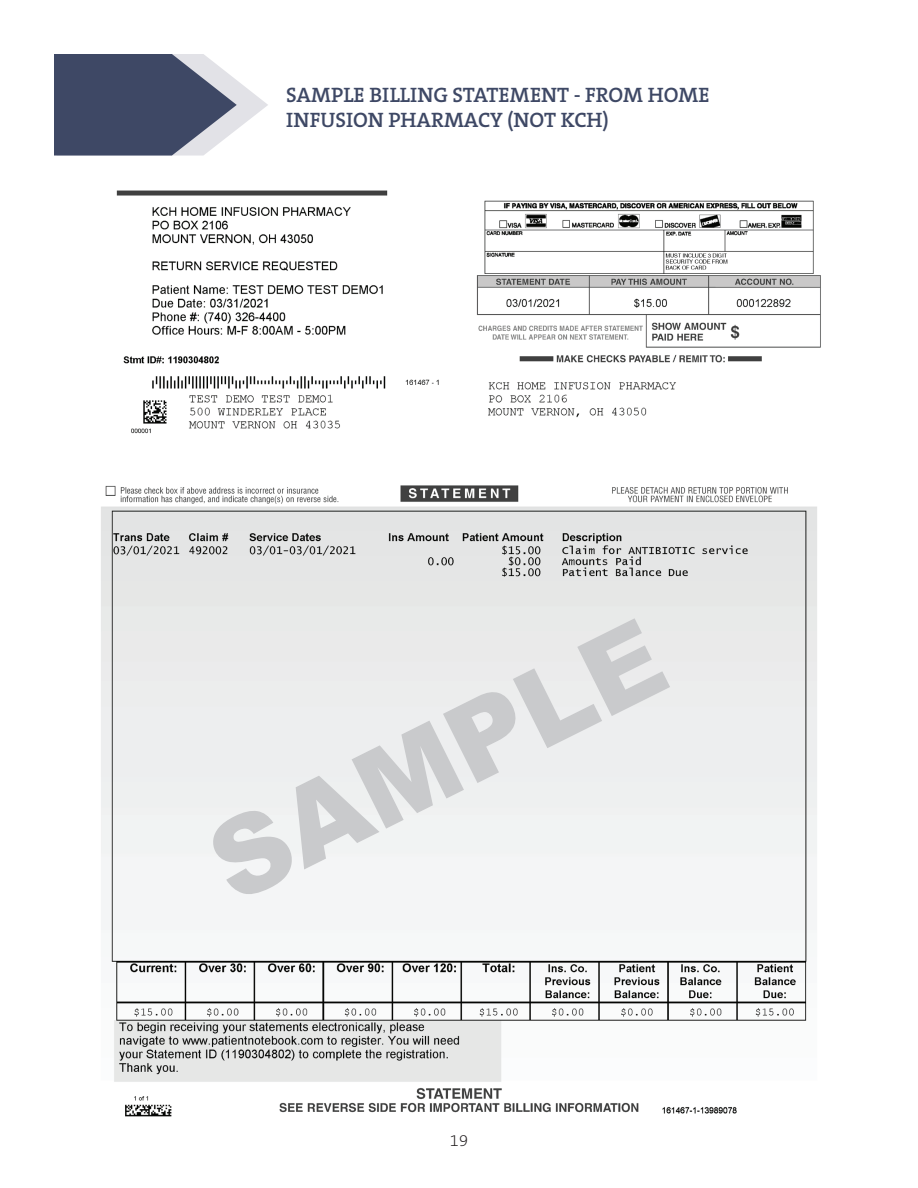
<style>
.page{position:relative;width:918px;height:1188px;background:#fff}
.page>*{position:absolute;margin:0;border:0;box-sizing:border-box;transform-origin:0 0}
.t1{font:900 108px "Arial";color:#c9cacc}
.t2{font:600 21px/25.2px "The Serif B W6";color:#3e4865}
.t3{font:200 16.5px "The Serif B W2";color:#231f20}
</style>
<div class="page">
<svg style="left:54px;top:54px;width:214px;height:102px"></svg>
<img style="left:101px;top:190px;width:720px;height:927px">
<p class="t2" style="left:286px;top:82px;width:425px">SAMPLE BILLING STATEMENT - FROM HOME<br>INFUSION PHARMACY (NOT KCH)</p>
<h1 class="t1" style="left:182px;top:798px;width:493px;rotate:-26deg">SAMPLE</h1>
<p class="t3" style="left:450px;top:1130px;width:20px">19</p>
</div>
